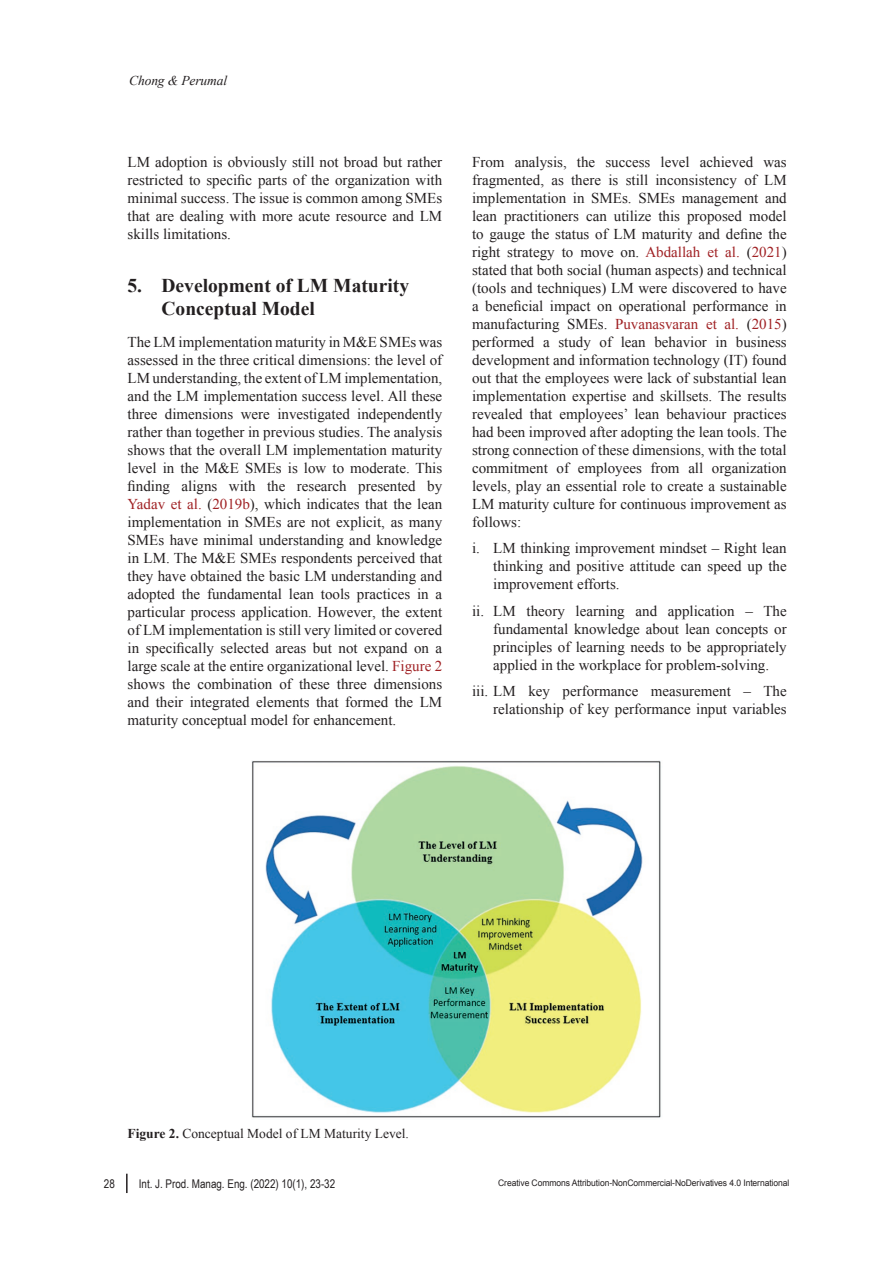
<style>
.page{position:relative;width:893px;height:1263px;background:#fff}
.page>*{position:absolute;margin:0;border:0;box-sizing:border-box;transform-origin:0 0}
.t1{font:700 19.5px/23.4px "Times New Roman";color:#231f20}
.t2{font:15px/18px "Times New Roman";color:#231f20;text-align:justify}
.t3{font:13.5px "Times New Roman";color:#231f20}
.t4{font:italic 13.5px "Times New Roman";letter-spacing:-.01em;color:#231f20}
.t5{font:12px "Arial Narrow";color:#231f20}
.t6{font:9px "Arial";letter-spacing:-.01em;color:#231f20;scale:.95 1}
.s1{color:#a02225}
.s2{font-weight:700}
</style>
<div class="page">
<img style="left:252px;top:761px;width:409px;height:357px">
<svg style="left:126px;top:1174px;width:2px;height:19px"></svg>
<p class="t4" style="left:129px;top:71px;width:99px">Chong &amp; Perumal</p>
<p class="t2" style="left:128px;top:153px;width:316px">LM adoption is obviously still not broad but rather restricted to specific parts of the organization with minimal success. The issue is common among SMEs that are dealing with more acute resource and LM skills limitations.</p>
<h1 class="t1" style="left:162px;top:273px;width:249px;text-indent:-34px">5. Development of LM Maturity<br>Conceptual Model</h1>
<p class="t2" style="left:128px;top:333px;width:316px">The LM implementation maturity in M&amp;E SMEs was assessed in the three critical dimensions: the level of LM understanding, the extent of LM implementation, and the LM implementation success level. All these three dimensions were investigated independently rather than together in previous studies. The analysis shows that the overall LM implementation maturity level in the M&amp;E SMEs is low to moderate. This finding aligns with the research presented by <span class="s1">Yadav et al.</span> (<span class="s1">2019b</span>), which indicates that the lean implementation in SMEs are not explicit, as many SMEs have minimal understanding and knowledge in LM. The M&amp;E SMEs respondents perceived that they have obtained the basic LM understanding and adopted the fundamental lean tools practices in a particular process application. However, the extent of LM implementation is still very limited or covered in specifically selected areas but not expand on a large scale at the entire organizational level. <span class="s1">Figure 2 </span>shows the combination of these three dimensions and their integrated elements that formed the LM maturity conceptual model for enhancement.</p>
<p class="t2" style="left:472px;top:153px;width:316px">From analysis, the success level achieved was fragmented, as there is still inconsistency of LM implementation in SMEs. SMEs management and lean practitioners can utilize this proposed model to gauge the status of LM maturity and define the right strategy to move on. <span class="s1">Abdallah et al.</span> (<span class="s1">2021</span>) stated that both social (human aspects) and technical (tools and techniques) LM were discovered to have a beneficial impact on operational performance in manufacturing SMEs. <span class="s1">Puvanasvaran et al.</span> (<span class="s1">2015</span>) performed a study of lean behavior in business development and information technology (IT) found out that the employees were lack of substantial lean implementation expertise and skillsets. The results revealed that employees’ lean behaviour practices had been improved after adopting the lean tools. The strong connection of these dimensions, with the total commitment of employees from all organization levels, play an essential role to create a sustainable LM maturity culture for continuous improvement as follows:</p>
<p class="t2" style="left:493px;top:539px;width:295px;text-indent:-21px">i. LM thinking improvement mindset – Right lean thinking and positive attitude can speed up the improvement efforts.</p>
<p class="t2" style="left:493px;top:602px;width:295px;text-indent:-21px">ii. LM theory learning and application – The fundamental knowledge about lean concepts or principles of learning needs to be appropriately applied in the workplace for problem-solving.</p>
<p class="t2" style="left:472px;top:682px;width:316px;text-align:right">iii. LM key performance measurement – The relationship of key performance input variables</p>
<p class="t3" style="left:128px;top:1125px;width:283px"><span class="s2">Figure 2.</span> Conceptual Model of LM Maturity Level.</p>
<p class="t5" style="left:139px;top:1175px;width:198px">Int. J. Prod. Manag. Eng. (2022) 10(1), 23-32</p>
<p class="t5" style="left:104px;top:1175px;width:12px">28</p>
<p class="t6" style="left:498px;top:1177px;width:308px">Creative Commons Attribution-NonCommercial-NoDerivatives 4.0 International</p>
</div>
